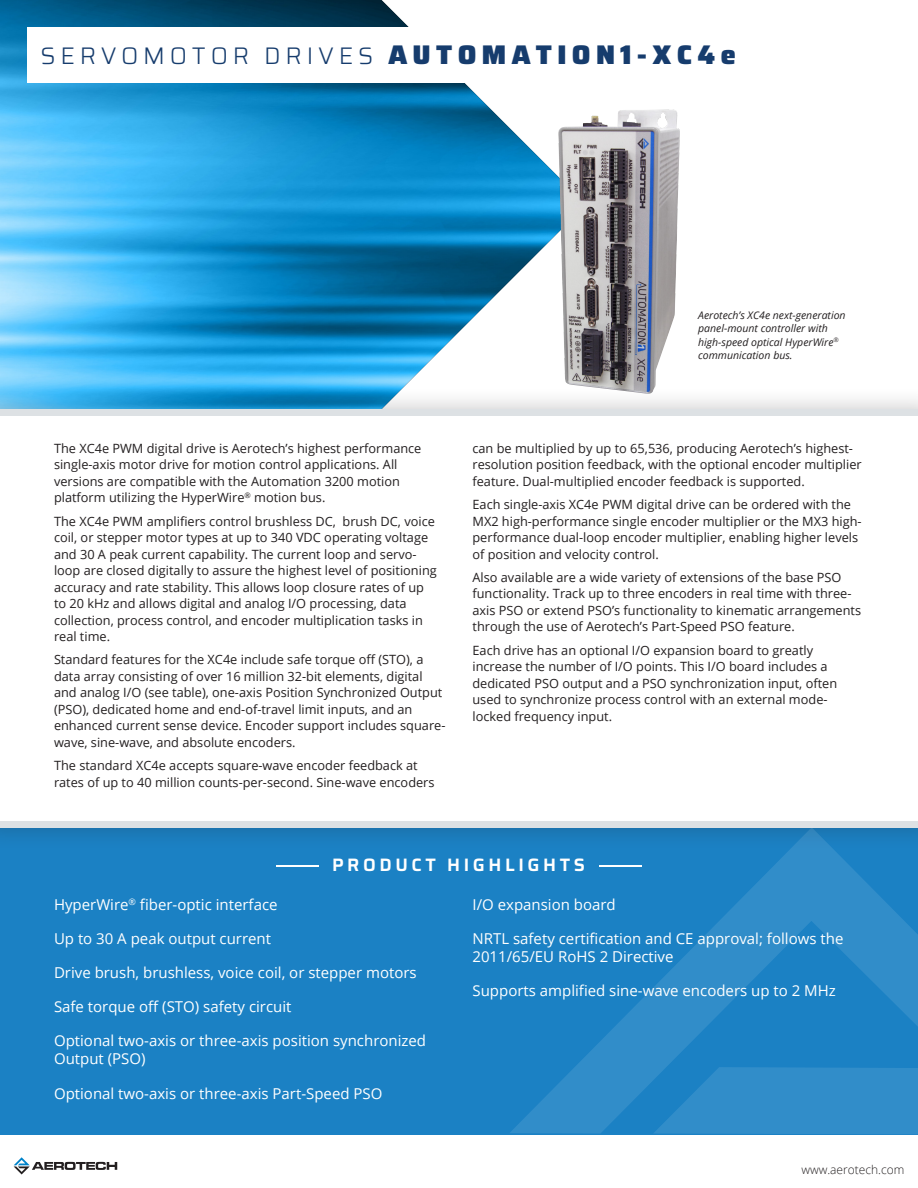
<style>
.page{position:relative;width:918px;height:1188px;background:#fff}
.page>*{position:absolute;margin:0;border:0;box-sizing:border-box;transform-origin:0 0}
.t1{font:300 24px "Saira";letter-spacing:.2em;color:#163c6d}
.Product_Highlights_H{font:600 18px "Saira";letter-spacing:.2em;color:#fff;scale:3 1}
.Product_Highlights{font:15px/18px "Open Sans";color:#fff}
.Body_Text{font:12.75px/16.5px "Open Sans";color:#231f20}
.t2{font:300 12px "Open Sans";color:#231f20}
.Caption_Left_Justifi{font:italic 10.5px/13.5px "Open Sans";color:#231f20}
.s1{font-weight:900;font-size:27px}
</style>
<div class="page">
<div style="left:0;top:827px;width:918px;height:308px;background:#1b81c4"></div>
<img style="left:0;top:0;width:558px;height:387px">
<div style="left:0;top:387px;width:918px;height:463px;background:#231f20;opacity:.27"></div>
<div style="left:0;top:409px;width:918px;height:418px;background:#fff"></div>
<svg style="left:509px;top:828px;width:409px;height:306px"></svg>
<div style="left:27px;top:27px;width:586px;height:56px;background:#fff"></div>
<svg style="left:14px;top:1157px;width:103px;height:17px"></svg>
<img style="left:558px;top:110px;width:122px;height:284px">
<div style="left:0;top:409px;width:918px;height:7px;background:#dde1e4"></div>
<div style="left:0;top:821px;width:918px;height:7px;background:#dde1e4"></div>
<p class="t1" style="left:40px;top:38px;width:697px">SERVOMOTOR DRIVES <span class="s1">AUTOMATION1-XC4e</span></p>
<p class="Caption_Left_Justifi" style="left:698px;top:308px;width:149px">Aerotech’s XC4e next-generation panel-mount controller with high-speed optical HyperWire<sup>® </sup>communication bus.</p>
<p class="Body_Text" style="left:54px;top:440px;width:369px">The XC4e PWM digital drive is Aerotech’s highest performance single-axis motor drive for motion control applications. All versions are compatible with the Automation 3200 motion platform utilizing the HyperWire<sup>®</sup> motion bus.</p>
<p class="Body_Text" style="left:54px;top:512px;width:384px">The XC4e PWM amplifiers control brushless DC, brush DC, voice coil, or stepper motor types at up to 340 VDC operating voltage and 30 A peak current capability. The current loop and servo&shy;loop are closed digitally to assure the highest level of positioning accuracy and rate stability. This allows loop closure rates of up to 20 kHz and allows digital and analog I/O processing, data collection, process control, and encoder multiplication tasks in real time.</p>
<p class="Body_Text" style="left:54px;top:651px;width:393px">Standard features for the XC4e include safe torque off (STO), a data array consisting of over 16 million 32-bit elements, digital and analog I/O (see table), one-axis Position Synchronized Output (PSO), dedicated home and end-of-travel limit inputs, and an enhanced current sense device. Encoder support includes square&shy;wave, sine-wave, and absolute encoders.</p>
<p class="Body_Text" style="left:54px;top:757px;width:382px">The standard XC4e accepts square-wave encoder feedback at rates of up to 40 million counts-per-second. Sine-wave encoders</p>
<p class="Body_Text" style="left:472px;top:440px;width:391px">can be multiplied by up to 65,536, producing Aerotech’s highest&shy;resolution position feedback, with the optional encoder multiplier feature. Dual-multiplied encoder feedback is supported.</p>
<p class="Body_Text" style="left:472px;top:496px;width:391px">Each single-axis XC4e PWM digital drive can be ordered with the MX2 high-performance single encoder multiplier or the MX3 high&shy;performance dual-loop encoder multiplier, enabling higher levels of position and velocity control.</p>
<p class="Body_Text" style="left:472px;top:569px;width:390px">Also available are a wide variety of extensions of the base PSO functionality. Track up to three encoders in real time with three&shy;axis PSO or extend PSO’s functionality to kinematic arrangements through the use of Aerotech’s Part-Speed PSO feature.</p>
<p class="Body_Text" style="left:472px;top:641px;width:366px">Each drive has an optional I/O expansion board to greatly increase the number of I/O points. This I/O board includes a dedicated PSO output and a PSO synchronization input, often used to synchronize process control with an external mode&shy;locked frequency input.</p>
<p class="Product_Highlights_H" style="left:274px;top:851px;width:125px">—PRODUCT HIGHLIGHTS —</p>
<p class="Product_Highlights" style="left:54px;top:895px;width:225px">HyperWire<sup>®</sup> fiber-optic interface</p>
<p class="Product_Highlights" style="left:54px;top:929px;width:219px">Up to 30 A peak output current</p>
<p class="Product_Highlights" style="left:54px;top:963px;width:364px">Drive brush, brushless, voice coil, or stepper motors</p>
<p class="Product_Highlights" style="left:54px;top:997px;width:239px">Safe torque off (STO) safety circuit</p>
<p class="Product_Highlights" style="left:54px;top:1032px;width:374px">Optional two-axis or three-axis position synchronized<br>Output (PSO)</p>
<p class="Product_Highlights" style="left:54px;top:1084px;width:330px">Optional two-axis or three-axis Part-Speed PSO</p>
<p class="Product_Highlights" style="left:472px;top:895px;width:145px">I/O expansion board</p>
<p class="Product_Highlights" style="left:472px;top:929px;width:372px">NRTL safety certification and CE approval; follows the<br>2011/65/EU RoHS 2 Directive</p>
<p class="Product_Highlights" style="left:472px;top:981px;width:365px">Supports amplified sine-wave encoders up to 2 MHz</p>
<p class="t2" style="left:801px;top:1162px;width:105px">www.aerotech.com</p>
</div>
